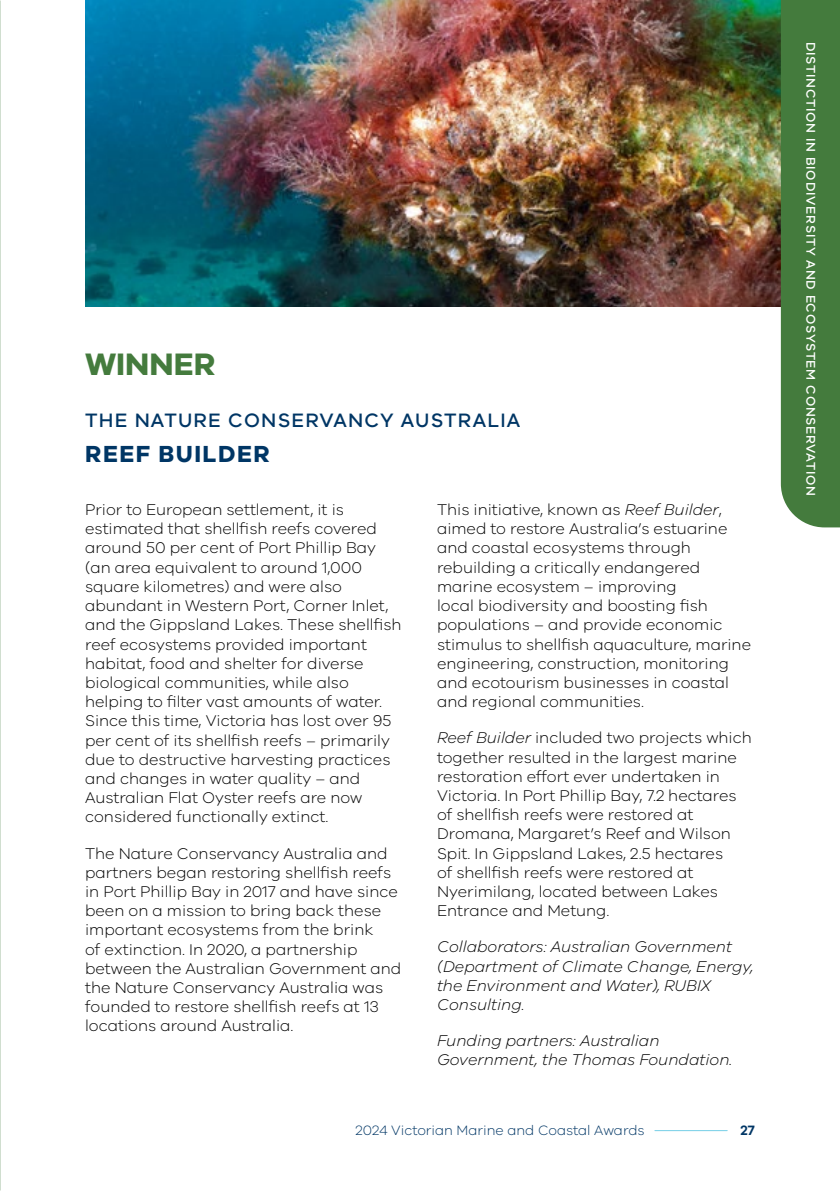
<style>
.page{position:relative;width:840px;height:1191px;background:#fff}
.page>*{position:absolute;margin:0;border:0;box-sizing:border-box;transform-origin:0 0}
.t1{font:700 32px "VIC";color:#447b3d}
.t2{font:700 24px "VIC";letter-spacing:.06em;color:#003665}
.t3{font:500 20px "VIC";letter-spacing:.06em;color:#003665}
.t4{font:300 16px/19.2px "VIC";color:#000}
.t5{font:italic 300 16px/19.2px "VIC";color:#000}
.t6{font:300 14px "VIC";color:#003665}
.t7{font:600 14px "VIC";color:#003665}
.t8{font:500 13px "VIC";letter-spacing:.06em;color:#fff}
.s1{font-style:italic}
</style>
<div class="page">
<img style="left:85px;top:0;width:695px;height:306px">
<div style="left:780px;top:0;width:59px;height:527px;background:#447b3d"></div>
<hr style="left:654px;top:1130px;width:72px;height:1px;background:#76cfe7">
<h1 class="t1" style="left:85px;top:344px;width:132px">WINNER</h1>
<p class="t3" style="left:85px;top:408px;width:436px">THE NATURE CONSERVANCY AUSTRALIA</p>
<h2 class="t2" style="left:85px;top:439px;width:186px">REEF BUILDER</h2>
<p class="t4" style="left:85px;top:499px;width:318px">Prior to European settlement, it is estimated that shellfish reefs covered around 50 per cent of Port Phillip Bay (an area equivalent to around 1,000 square kilometres) and were also abundant in Western Port, Corner Inlet, and the Gippsland Lakes. These shellfish reef ecosystems provided important habitat, food and shelter for diverse biological communities, while also helping to filter vast amounts of water.<br>Since this time, Victoria has lost over 95 per cent of its shellfish reefs – primarily due to destructive harvesting practices and changes in water quality – and Australian Flat Oyster reefs are now considered functionally extinct.</p>
<p class="t4" style="left:85px;top:843px;width:317px">The Nature Conservancy Australia and partners began restoring shellfish reefs in Port Phillip Bay in 2017 and have since been on a mission to bring back these important ecosystems from the brink<br>of extinction. In 2020, a partnership between the Australian Government and the Nature Conservancy Australia was founded to restore shellfish reefs at 13 locations around Australia.</p>
<p class="t4" style="left:437px;top:499px;width:315px">This initiative, known as <span class="s1">Reef Builder</span>, aimed to restore Australia’s estuarine and coastal ecosystems through rebuilding a critically endangered marine ecosystem – improving<br>local biodiversity and boosting fish populations – and provide economic stimulus to shellfish aquaculture, marine engineering, construction, monitoring and ecotourism businesses in coastal and regional communities.</p>
<p class="t4" style="left:437px;top:728px;width:316px"><span class="s1">Reef Builder</span> included two projects which together resulted in the largest marine restoration effort ever undertaken in Victoria. In Port Phillip Bay, 7.2 hectares of shellfish reefs were restored at Dromana, Margaret’s Reef and Wilson Spit. In Gippsland Lakes, 2.5 hectares<br>of shellfish reefs were restored at Nyerimilang, located between Lakes Entrance and Metung.</p>
<p class="t5" style="left:437px;top:937px;width:318px">Collaborators: Australian Government (Department of Climate Change, Energy, the Environment and Water), RUBIX<br>Consulting.</p>
<p class="t5" style="left:437px;top:1030px;width:297px">Funding partners: Australian<br>Government, the Thomas Foundation.</p>
<p class="t6" style="left:355px;top:1122px;width:290px">2024 Victorian Marine and Coastal Awards</p>
<p class="t7" style="left:740px;top:1122px;width:16px">27</p>
<p class="t8" style="left:818px;top:42px;width:454px;rotate:90deg">Distinction in Biodiversity and Ecosystem Conservation</p>
</div>
